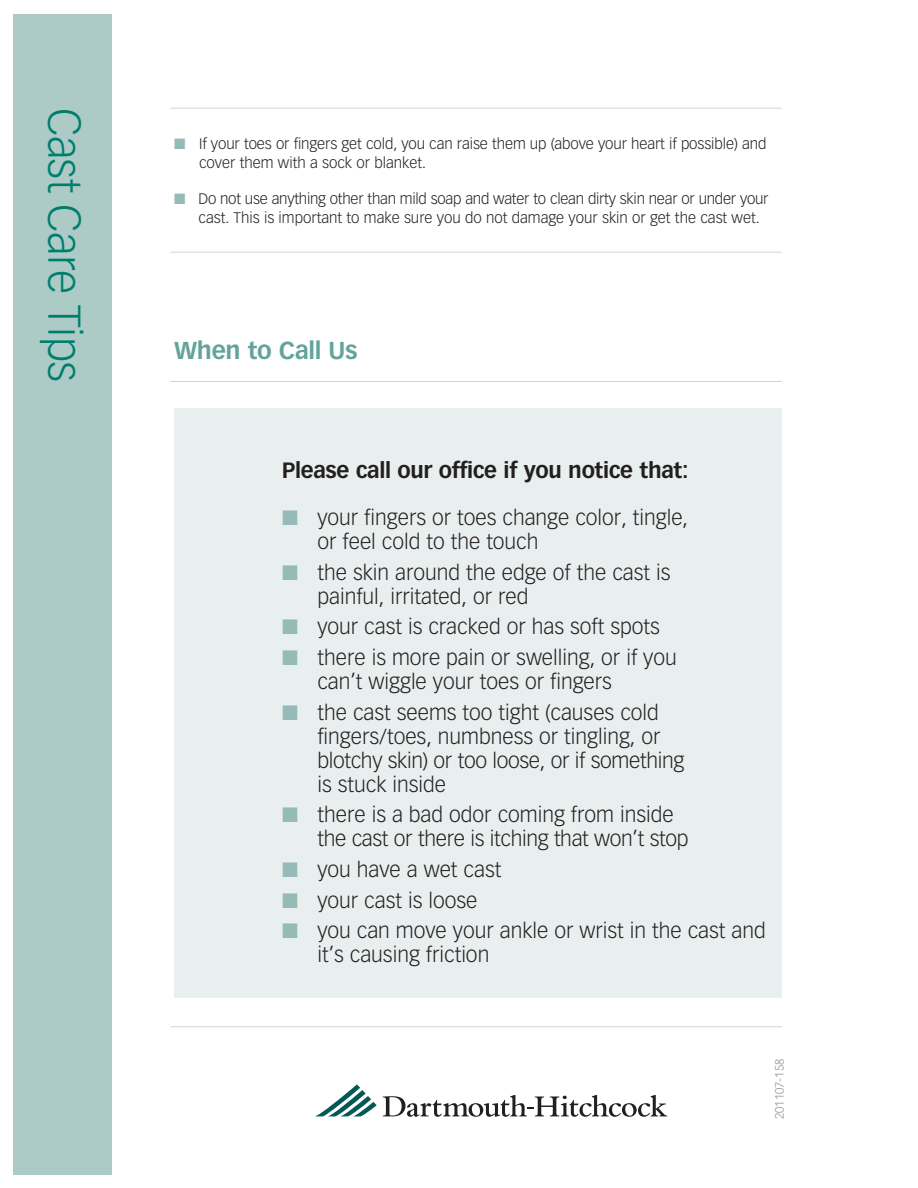
<style>
.page{position:relative;width:918px;height:1188px;background:#fff}
.page>*{position:absolute;margin:0;border:0;box-sizing:border-box;transform-origin:0 0}
.t1{font:300 45px "Vectora LT Std";letter-spacing:-.015em;color:#007e6d}
.t2{font:700 24px "Vectora LT Std";letter-spacing:-.015em;color:#64a39b}
.t3{font:700 21.75px "Vectora LT Std";letter-spacing:-.015em;color:#231f20}
.t4{font:300 21px/24px "Vectora LT Std";color:#231f20}
.t5{font:300 15px/19.5px "Vectora LT Std";letter-spacing:-.005em;color:#231f20}
.t6{font:300 12px "Vectora LT Std";color:#939598}
.s1{color:#94bbb6}
</style>
<div class="page">
<div style="left:174px;top:409px;width:608px;height:589px;background:#e8efee"></div>
<div style="left:14px;top:14px;width:98px;height:1160px;background:#accac6"></div>
<hr style="left:171px;top:108px;width:611px;height:1px;background:#d1d2d4">
<hr style="left:171px;top:252px;width:611px;height:1px;background:#d1d2d4">
<hr style="left:171px;top:1026px;width:611px;height:1px;background:#d1d2d4">
<hr style="left:171px;top:381px;width:611px;height:1px;background:#d1d2d4">
<svg style="left:316px;top:1084px;width:61px;height:32px"></svg>
<svg style="left:383px;top:1095px;width:284px;height:22px"></svg>
<h1 class="t1" style="left:91px;top:108px;width:275px;rotate:90deg">Cast Care Tips</h1>
<p class="t5" style="left:199px;top:134px;width:569px;text-indent:-25px"><span class="s1">■</span> If your toes or fingers get cold, you can raise them up (above your heart if possible) and cover them with a sock or blanket.</p>
<p class="t5" style="left:199px;top:189px;width:572px;text-indent:-24px"><span class="s1">■</span> Do not use anything other than mild soap and water to clean dirty skin near or under your cast. This is important to make sure you do not damage your skin or get the cast wet.</p>
<p class="t2" style="left:174px;top:336px;width:185px">When to Call Us</p>
<p class="t3" style="left:282px;top:457px;width:408px">Please call our office if you notice that:</p>
<p class="t4" style="left:317px;top:506px;width:372px;text-indent:-35px"><span class="s1">■</span> your fingers or toes change color, tingle, or feel cold to the touch</p>
<p class="t4" style="left:317px;top:560px;width:355px;text-indent:-35px"><span class="s1">■</span> the skin around the edge of the cast is painful, irritated, or red</p>
<p class="t4" style="left:282px;top:615px;width:379px"><span class="s1">■</span> your cast is cracked or has soft spots</p>
<p class="t4" style="left:317px;top:646px;width:361px;text-indent:-35px"><span class="s1">■</span> there is more pain or swelling, or if you can’t wiggle your toes or fingers</p>
<p class="t4" style="left:317px;top:700px;width:368px;text-indent:-35px"><span class="s1">■</span> the cast seems too tight (causes cold fingers/toes, numbness or tingling, or blotchy skin) or too loose, or if something is stuck inside</p>
<p class="t4" style="left:317px;top:803px;width:373px;text-indent:-35px"><span class="s1">■</span> there is a bad odor coming from inside the cast or there is itching that won’t stop</p>
<p class="t4" style="left:282px;top:858px;width:221px"><span class="s1">■</span> you have a wet cast</p>
<p class="t4" style="left:282px;top:889px;width:197px"><span class="s1">■</span> your cast is loose</p>
<p class="t4" style="left:317px;top:919px;width:450px;text-indent:-35px"><span class="s1">■</span> you can move your ankle or wrist in the cast and it’s causing friction</p>
<p class="t6" style="left:773px;top:1119px;width:62px;rotate:-90deg">201107-158</p>
</div>
